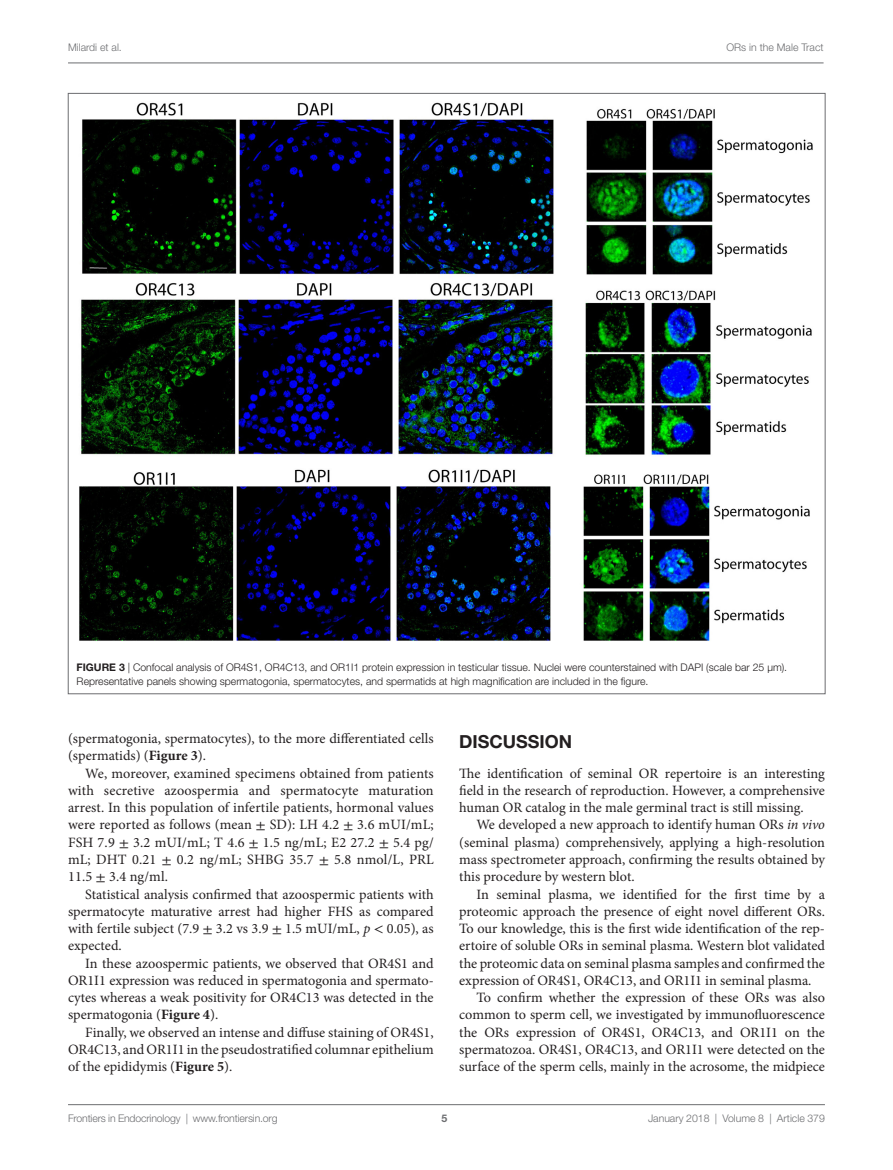
<style>
.page{position:relative;width:893px;height:1170px;background:#fff}
.page>*{position:absolute;margin:0;border:0;box-sizing:border-box;transform-origin:0 0}
.t1{font:700 18px "Helvetica Neue LT Std";color:#231f20}
.t2{font:14.25px/17.2px "Minion Pro";color:#231f20;text-align:justify}
.t3{font:300 10.5px/14.2px "Helvetica Neue LT Std";color:#231f20}
.t4{font:300 10.5px "Helvetica Neue LT Std";color:#6c6d70}
.t5{font:700 10.5px "Helvetica Neue LT Std";color:#6c6d70}
.s1{font-weight:700}
.s2{font-family:"STIX General"}
.s3{font-style:italic}
</style>
<div class="page">
<img style="left:79px;top:102px;width:734px;height:539px">
<hr style="left:68px;top:1104px;width:757px;height:1px;background:#6c6d70">
<hr style="left:68px;top:63px;width:755px;height:1px;background:#6c6d70">
<p class="t4" style="left:68px;top:41px;width:55px">Milardi et al.</p>
<p class="t4" style="left:726px;top:41px;width:99px">ORs in the Male Tract</p>
<p class="t3" style="left:77px;top:660px;width:712px"><span class="s1">FIGURE 3</span> | Confocal analysis of OR4S1, OR4C13, and OR1I1 protein expression in testicular tissue. Nuclei were counterstained with DAPI (scale bar 25 µm).<br>Representative panels showing spermatogonia, spermatocytes, and spermatids at high magnification are included in the figure.</p>
<p class="t2" style="left:68px;top:730px;width:367px">(spermatogonia, spermatocytes), to the more differentiated cells (spermatids) (<span class="s1">Figure 3</span>).</p>
<p class="t2" style="left:68px;top:764px;width:367px;text-indent:17px">We, moreover, examined specimens obtained from patients with secretive azoospermia and spermatocyte maturation arrest. In this population of infertile patients, hormonal values were reported as follows (mean <span class="s2">±</span> SD): LH 4.2 <span class="s2">±</span> 3.6 mUI/mL; FSH 7.9 <span class="s2">±</span> 3.2 mUI/mL; T 4.6 <span class="s2">±</span> 1.5 ng/mL; E2 27.2 <span class="s2">±</span> 5.4 pg/ mL; DHT 0.21 <span class="s2">±</span> 0.2 ng/mL; SHBG 35.7 <span class="s2">±</span> 5.8 nmol/L, PRL 11.5 <span class="s2">±</span> 3.4 ng/ml.</p>
<p class="t2" style="left:68px;top:885px;width:367px;text-indent:17px">Statistical analysis confirmed that azoospermic patients with spermatocyte maturative arrest had higher FHS as compared with fertile subject (7.9 <span class="s2">±</span> 3.2 vs 3.9 <span class="s2">±</span> 1.5 mUI/mL, <span class="s3">p</span> <span class="s2">&lt;</span> 0.05), as expected.</p>
<p class="t2" style="left:68px;top:954px;width:367px;text-indent:17px">In these azoospermic patients, we observed that OR4S1 and OR1I1 expression was reduced in spermatogonia and spermato&shy;cytes whereas a weak positivity for OR4C13 was detected in the spermatogonia (<span class="s1">Figure 4</span>).</p>
<p class="t2" style="left:68px;top:1023px;width:367px;text-indent:17px">Finally, we observed an intense and diffuse staining of OR4S1, OR4C13, and OR1I1 in the pseudostratified columnar epithelium of the epididymis (<span class="s1">Figure 5</span>).</p>
<p class="t1" style="left:459px;top:730px;width:112px">DISCUSSION</p>
<p class="t2" style="left:459px;top:764px;width:367px">The identification of seminal OR repertoire is an interesting field in the research of reproduction. However, a comprehensive human OR catalog in the male germinal tract is still missing.</p>
<p class="t2" style="left:459px;top:816px;width:367px;text-indent:17px">We developed a new approach to identify human ORs <span class="s3">in vivo </span>(seminal plasma) comprehensively, applying a high-resolution mass spectrometer approach, confirming the results obtained by this procedure by western blot.</p>
<p class="t2" style="left:476px;top:885px;width:350px">In seminal plasma, we identified for the first time by a</p>
<p class="t2" style="left:459px;top:902px;width:367px">proteomic approach the presence of eight novel different ORs.</p>
<p class="t2" style="left:459px;top:919px;width:367px">To our knowledge, this is the first wide identification of the rep-</p>
<p class="t2" style="left:459px;top:937px;width:367px">ertoire of soluble ORs in seminal plasma. Western blot validated</p>
<p class="t2" style="left:459px;top:954px;width:367px">the proteomic data on seminal plasma samples and confirmed the</p>
<p class="t2" style="left:459px;top:971px;width:354px">expression of OR4S1, OR4C13, and OR1I1 in seminal plasma.</p>
<p class="t2" style="left:476px;top:988px;width:350px">To confirm whether the expression of these ORs was also</p>
<p class="t2" style="left:459px;top:1006px;width:367px">common to sperm cell, we investigated by immunofluorescence</p>
<p class="t2" style="left:459px;top:1023px;width:367px">the ORs expression of OR4S1, OR4C13, and OR1I1 on the</p>
<p class="t2" style="left:459px;top:1040px;width:367px">spermatozoa. OR4S1, OR4C13, and OR1I1 were detected on the</p>
<p class="t2" style="left:459px;top:1057px;width:367px">surface of the sperm cells, mainly in the acrosome, the midpiece</p>
<p class="t4" style="left:68px;top:1111px;width:211px">Frontiers in Endocrinology | www.frontiersin.org</p>
<p class="t4" style="left:648px;top:1111px;width:178px">January 2018 | Volume 8 | Article 379</p>
<p class="t5" style="left:441px;top:1111px;width:7px">5</p>
</div>
